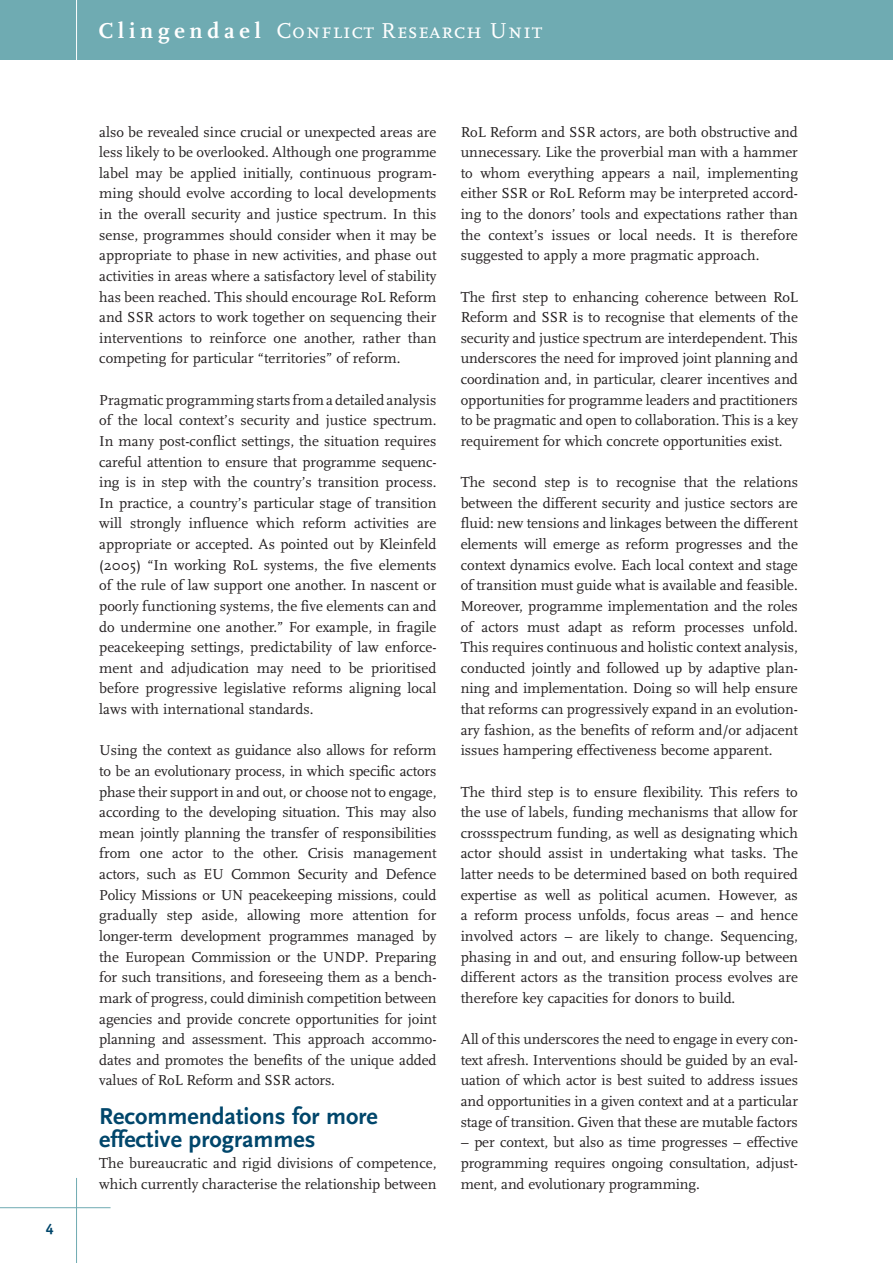
<style>
.page{position:relative;width:893px;height:1263px;background:#fff}
.page>*{position:absolute;margin:0;border:0;box-sizing:border-box;transform-origin:0 0}
._1_Tussenkop{font:700 24px "Scala Sans";color:#00466b}
.Normaal{font:22.5px "Scala Caps";letter-spacing:.03em;color:#fff}
.platte_tekst{font:15px/20.7px "Scala";color:#231f20;text-align:justify}
.Normaal-2{font:700 15px "Officina San ITC";color:#00466b}
.s1{font-family:"Scala";font-weight:700}
</style>
<div class="page">
<div style="left:0;top:0;width:893px;height:60px;background:#6fabb2"></div>
<hr style="left:76px;top:0;width:1px;height:64px;background:#fff">
<hr style="left:76px;top:1178px;width:1px;height:85px;background:#6fabb2">
<hr style="left:0;top:1207px;width:111px;height:1px;background:#6fabb2">
<p class="Normaal-2" style="left:46px;top:1219px;width:10px">4</p>
<p class="Normaal" style="left:98px;top:18px;width:445px"><span class="s1">C l i n g e n d a e l</span> Conflict Research Unit</p>
<p class="platte_tekst" style="left:99px;top:122px;width:339px">also be revealed since crucial or unexpected areas are less likely to be overlooked. Although one programme label may be applied initially, continuous program&shy;ming should evolve according to local developments in the overall security and justice spectrum. In this sense, programmes should consider when it may be appropriate to phase in new activities, and phase out activities in areas where a satisfactory level of stability has been reached. This should encourage RoL Reform and SSR actors to work together on sequencing their interventions to reinforce one another, rather than competing for particular “territories” of reform.</p>
<p class="platte_tekst" style="left:99px;top:390px;width:339px">Pragmatic programming starts from a detailed analysis of the local context’s security and justice spectrum.<br>In many post-conflict settings, the situation requires careful attention to ensure that programme sequenc&shy;ing is in step with the country’s transition process.<br>In practice, a country’s particular stage of transition will strongly influence which reform activities are appropriate or accepted. As pointed out by Kleinfeld (2005) “In working RoL systems, the five elements of the rule of law support one another. In nascent or poorly functioning systems, the five elements can and do undermine one another.” For example, in fragile peacekeeping settings, predictability of law enforce&shy;ment and adjudication may need to be prioritised before progressive legislative reforms aligning local laws with international standards.</p>
<p class="platte_tekst" style="left:99px;top:740px;width:339px">Using the context as guidance also allows for reform to be an evolutionary process, in which specific actors phase their support in and out, or choose not to engage, according to the developing situation. This may also mean jointly planning the transfer of responsibilities from one actor to the other. Crisis management actors, such as EU Common Security and Defence Policy Missions or UN peacekeeping missions, could gradually step aside, allowing more attention for longer-term development programmes managed by the European Commission or the UNDP. Preparing for such transitions, and foreseeing them as a bench&shy;mark of progress, could diminish competition between agencies and provide concrete opportunities for joint planning and assessment. This approach accommo&shy;dates and promotes the benefits of the unique added values of RoL Reform and SSR actors.</p>
<p class="_1_Tussenkop" style="left:99px;top:1103px;width:280px">Recommendations for more</p>
<p class="_1_Tussenkop" style="left:99px;top:1126px;width:218px">effective programmes</p>
<p class="platte_tekst" style="left:99px;top:1153px;width:339px">The bureaucratic and rigid divisions of competence, which currently characterise the relationship between</p>
<p class="platte_tekst" style="left:461px;top:122px;width:339px">RoL Reform and SSR actors, are both obstructive and unnecessary. Like the proverbial man with a hammer to whom everything appears a nail, implementing either SSR or RoL Reform may be interpreted accord&shy;ing to the donors’ tools and expectations rather than the context’s issues or local needs. It is therefore suggested to apply a more pragmatic approach.</p>
<p class="platte_tekst" style="left:461px;top:287px;width:339px">The first step to enhancing coherence between RoL Reform and SSR is to recognise that elements of the security and justice spectrum are interdependent. This underscores the need for improved joint planning and coordination and, in particular, clearer incentives and opportunities for programme leaders and practitioners to be pragmatic and open to collaboration. This is a key requirement for which concrete opportunities exist.</p>
<p class="platte_tekst" style="left:461px;top:472px;width:339px">The second step is to recognise that the relations between the different security and justice sectors are fluid: new tensions and linkages between the different elements will emerge as reform progresses and the context dynamics evolve. Each local context and stage of transition must guide what is available and feasible.<br>Moreover, programme implementation and the roles of actors must adapt as reform processes unfold.<br>This requires continuous and holistic context analysis, conducted jointly and followed up by adaptive plan&shy;ning and implementation. Doing so will help ensure that reforms can progressively expand in an evolution&shy;ary fashion, as the benefits of reform and/or adjacent issues hampering effectiveness become apparent.</p>
<p class="platte_tekst" style="left:461px;top:782px;width:339px">The third step is to ensure flexibility. This refers to the use of labels, funding mechanisms that allow for crossspectrum funding, as well as designating which actor should assist in undertaking what tasks. The latter needs to be determined based on both required expertise as well as political acumen. However, as a reform process unfolds, focus areas – and hence involved actors – are likely to change. Sequencing, phasing in and out, and ensuring follow-up between different actors as the transition process evolves are therefore key capacities for donors to build.</p>
<p class="platte_tekst" style="left:461px;top:1029px;width:339px">All of this underscores the need to engage in every con&shy;text afresh. Interventions should be guided by an eval&shy;uation of which actor is best suited to address issues and opportunities in a given context and at a particular stage of transition. Given that these are mutable factors</p>
<p class="platte_tekst" style="left:461px;top:1132px;width:339px">– per context, but also as time progresses – effective programming requires ongoing consultation, adjust&shy;ment, and evolutionary programming.</p>
</div>
